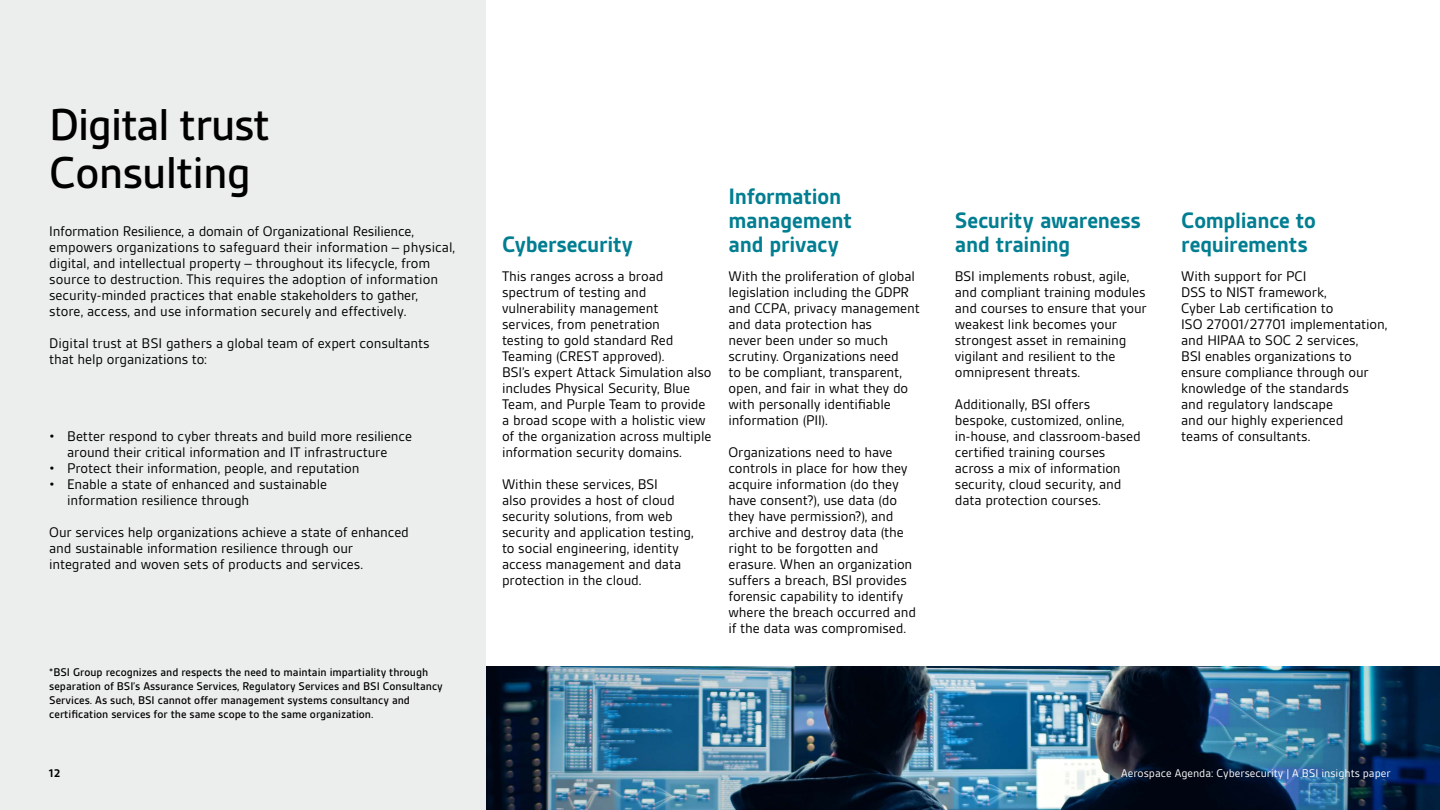
<style>
.page{position:relative;width:1440px;height:810px;background:#fff}
.page>*{position:absolute;margin:0;border:0;box-sizing:border-box;transform-origin:0 0}
.t1{font:500 48px/48px "Gesta";letter-spacing:-.015em;color:#000}
.t2{font:700 24px/24px "BSI Gesta";letter-spacing:-.01em;color:#017e91}
.t3{font:15px/16px "BSI Gesta";letter-spacing:-.01em;color:#000}
.t4{font:500 12px/14px "BSI Gesta";color:#000}
.t5{font:12px "BSI Gesta";color:#fff}
.t6{font:700 12px "BSI Gesta";color:#000}
.s1{font-family:"BSI Gesta"}
</style>
<div class="page">
<img style="left:485px;top:667px;width:955px;height:143px">
<div style="left:0;top:0;width:485px;height:810px;background:#eceded"></div>
<p class="t1" style="left:49px;top:101px;width:222px">Digital trust<br><span class="s1">Consulting</span></p>
<p class="t3" style="left:49px;top:224px;width:407px">Information Resilience, a domain of Organizational Resilience, empowers organizations to safeguard their information – physical, digital, and intellectual property – throughout its lifecycle, from source to destruction. This requires the adoption of information security-minded practices that enable stakeholders to gather, store, access, and use information securely and effectively.</p>
<p class="t3" style="left:49px;top:336px;width:382px">Digital trust at BSI gathers a global team of expert consultants that help organizations to:</p>
<p class="t3" style="left:49px;top:428px;width:364px;text-align:center">• Better respond to cyber threats and build more resilience around their critical information and IT infrastructure</p>
<p class="t3" style="left:49px;top:460px;width:312px">• Protect their information, people, and reputation</p>
<p class="t3" style="left:67px;top:476px;width:261px;text-indent:-18px">• Enable a state of enhanced and sustainable information resilience through</p>
<p class="t3" style="left:49px;top:524px;width:361px">Our services help organizations achieve a state of enhanced and sustainable information resilience through our integrated and woven sets of products and services.</p>
<p class="t4" style="left:49px;top:665px;width:395px">*BSI Group recognizes and respects the need to maintain impartiality through separation of BSI’s Assurance Services, Regulatory Services and BSI Consultancy Services. As such, BSI cannot offer management systems consultancy and certification services for the same scope to the same organization.</p>
<p class="t2" style="left:502px;top:232px;width:133px">Cybersecurity</p>
<p class="t3" style="left:502px;top:268px;width:173px">This ranges across a broad spectrum of testing and vulnerability management services, from penetration testing to gold standard Red<br>Teaming (CREST approved).</p>
<p class="t3" style="left:502px;top:364px;width:211px">BSI’s expert Attack Simulation also includes Physical Security, Blue Team, and Purple Team to provide a broad scope with a holistic view of the organization across multiple information security domains.</p>
<p class="t3" style="left:502px;top:476px;width:193px">Within these services, BSI<br>also provides a host of cloud security solutions, from web security and application testing, to social engineering, identity access management and data protection in the cloud.</p>
<p class="t2" style="left:728px;top:184px;width:125px">Information management and privacy</p>
<p class="t3" style="left:728px;top:268px;width:193px">With the proliferation of global legislation including the GDPR and CCPA, privacy management and data protection has<br>never been under so much scrutiny. Organizations need<br>to be compliant, transparent, open, and fair in what they do with personally identifiable information (PII).</p>
<p class="t3" style="left:728px;top:444px;width:189px">Organizations need to have controls in place for how they acquire information (do they have consent?), use data (do they have permission?), and archive and destroy data (the right to be forgotten and erasure. When an organization suffers a breach, BSI provides forensic capability to identify where the breach occurred and if the data was compromised.</p>
<p class="t2" style="left:955px;top:208px;width:187px">Security awareness and training</p>
<p class="t2" style="left:1181px;top:208px;width:136px">Compliance to requirements</p>
<p class="t3" style="left:955px;top:268px;width:193px">BSI implements robust, agile, and compliant training modules and courses to ensure that your weakest link becomes your strongest asset in remaining vigilant and resilient to the omnipresent threats.</p>
<p class="t3" style="left:955px;top:396px;width:187px">Additionally, BSI offers bespoke, customized, online, in-house, and classroom-based certified training courses across a mix of information security, cloud security, and data protection courses.</p>
<p class="t3" style="left:1181px;top:268px;width:208px">With support for PCI<br>DSS to NIST framework,<br>Cyber Lab certification to<br>ISO 27001/27701 implementation, and HIPAA to SOC 2 services,<br>BSI enables organizations to ensure compliance through our knowledge of the standards<br>and regulatory landscape<br>and our highly experienced<br>teams of consultants.</p>
<p class="t6" style="left:49px;top:767px;width:12px">12</p>
<p class="t5" style="left:1121px;top:767px;width:271px">Aerospace Agenda: Cybersecurity | A BSI insights paper</p>
</div>
